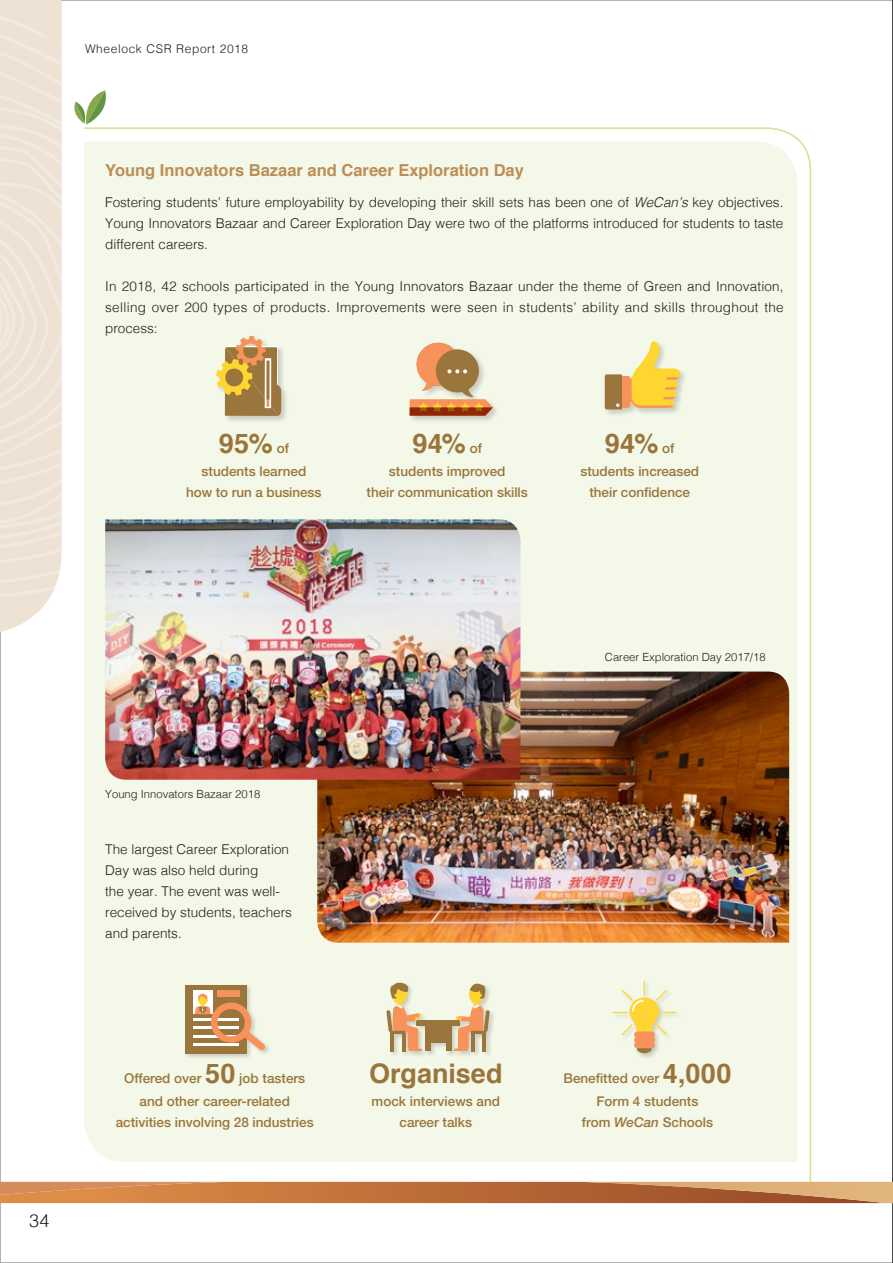
<style>
.page{position:relative;width:893px;height:1263px;background:#fff}
.page>*{position:absolute;margin:0;border:0;box-sizing:border-box;transform-origin:0 0}
.t1{font:700 27px "Helvetica";color:#9a753b}
.t2{font:300 18px "Helvetica";color:#221e1f}
.t3{font:700 16.5px "Helvetica";color:#bc8e57}
.t4{font:300 13.5px/21px "Helvetica";color:#221e1f;text-align:justify}
.t5{font:500 13.5px/21px "Helvetica Neue";color:#9a753b;text-align:center}
.t6{font:300 12px "Helvetica";letter-spacing:.05em;color:#221e1f}
.t7{font:300 11.25px "Helvetica";color:#221e1f}
.s1{font-style:italic}
.s2{font-family:"Helvetica Neue";font-weight:500;font-size:13.5px}
.s3{font-family:"Helvetica";font-weight:700;font-size:27px}
</style>
<div class="page">
<img style="left:0;top:0;width:893px;height:1263px">
<p class="t6" style="left:85px;top:38px;width:165px">Wheelock CSR Report 2018</p>
<p class="t3" style="left:105px;top:157px;width:420px">Young Innovators Bazaar and Career Exploration Day</p>
<p class="t4" style="left:105px;top:191px;width:680px">Fostering students’ future employability by developing their skill sets has been one of <span class="s1">WeCan’s</span> key objectives.<br>Young Innovators Bazaar and Career Exploration Day were two of the platforms introduced for students to taste different careers.</p>
<p class="t4" style="left:105px;top:275px;width:680px">In 2018, 42 schools participated in the Young Innovators Bazaar under the theme of Green and Innovation, selling over 200 types of products. Improvements were seen in students’ ability and skills throughout the process:</p>
<h1 class="t1" style="left:219px;top:422px;width:72px">95% <span class="s2">of</span></h1>
<p class="t5" style="left:186px;top:461px;width:137px">students learned<br>how to run a business</p>
<h1 class="t1" style="left:412px;top:422px;width:71px">94% <span class="s2">of</span></h1>
<p class="t5" style="left:367px;top:461px;width:163px">students improved<br>their communication skills</p>
<h1 class="t1" style="left:605px;top:422px;width:71px">94% <span class="s2">of</span></h1>
<p class="t5" style="left:580px;top:461px;width:120px">students increased their confidence</p>
<h2 class="t2" style="left:29px;top:1206px;width:22px">34</h2>
<p class="t7" style="left:105px;top:784px;width:157px">Young Innovators Bazaar 2018</p>
<p class="t4" style="left:105px;top:837px;width:188px;text-align:left">The largest Career Exploration<br>Day was also held during<br>the year. The event was well&shy;received by students, teachers and parents.</p>
<p class="t5" style="left:124px;top:1066px;width:183px;line-height:23.2px">Offered over <span class="s3">50</span> job tasters and other career-related</p>
<p class="t5" style="left:116px;top:1112px;width:199px">activities involving 28 industries</p>
<h1 class="t1" style="left:369px;top:1052px;width:135px">Organised</h1>
<p class="t5" style="left:372px;top:1091px;width:130px">mock interviews and career talks</p>
<p class="t7" style="left:605px;top:647px;width:162px">Career Exploration Day 2017/18</p>
<p class="t5" style="left:563px;top:1066px;width:169px;line-height:23.2px">Benefitted over <span class="s3">4,000<br></span>Form 4 students</p>
<p class="t5" style="left:582px;top:1112px;width:133px">from <span class="s1">WeCan</span> Schools</p>
</div>
